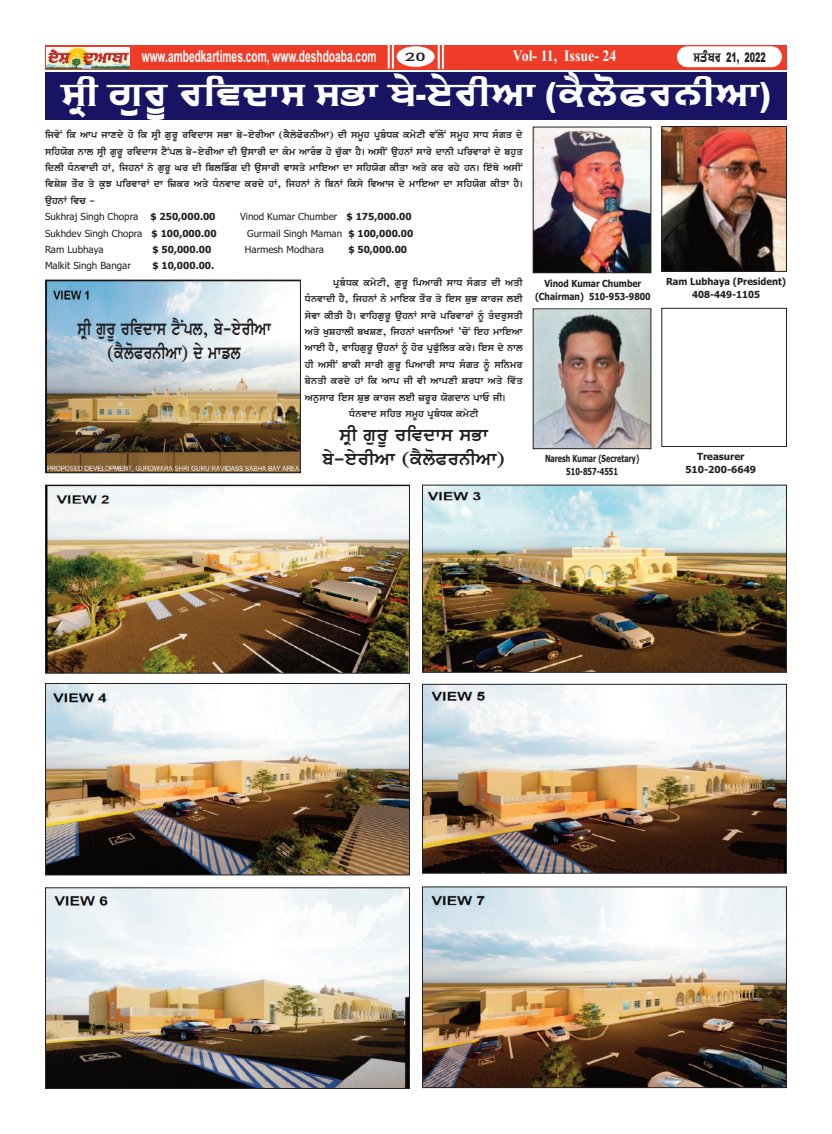
<style>
.page{position:relative;width:832px;height:1134px;background:#fff}
.page>*{position:absolute;margin:0;border:0;box-sizing:border-box;transform-origin:0 0}
.t1{font:34.4px "Chatrik";color:#fff;scale:.94 1}
.t2{font:700 18.9px/23.9px "Samtol";color:#231f20;text-align:center;scale:.76 1}
.t3{font:700 18.4px/24px "Samtol";color:#231f20;text-align:center}
.t4{font:700 16.6px "Arial";color:#fff;scale:.62 1}
.t5{font:700 16px "Times New Roman";color:#fff;scale:.87 1}
.t6{font:13.9px "Chatrik";color:#231f20;scale:.6 1}
.t7{font:700 13px "Samtol";color:#231f20;scale:1.43 1}
.t8{font:700 9.8px/16.4px "Samtol";color:#231f20}
.t9{font:9.8px "Tahoma";color:#231f20}
.t10{font:700 9.8px/13px "Tahoma";color:#231f20;text-align:center}
.t11{font:700 9.8px/13px "Tahoma";color:#231f20;text-align:center;scale:.87 1}
.t12{font:700 9.8px/13px "Tahoma";color:#231f20;text-align:center;scale:.73 1}
.t13{font:700 9.8px/13px "Tahoma";color:#231f20;text-align:center;scale:.96 1}
.s1{font-weight:700}
</style>
<div class="page">
<div style="left:45px;top:45px;width:742px;height:25px;background:#ef3c28"></div>
<img style="left:47px;top:47px;width:83px;height:22px">
<hr style="left:388px;top:45px;width:2px;height:23px;background:#fff">
<hr style="left:392px;top:45px;width:2px;height:23px;background:#fff">
<hr style="left:438px;top:45px;width:2px;height:24px;background:#fff">
<hr style="left:442px;top:45px;width:2px;height:24px;background:#fff">
<div style="left:396px;top:46px;width:38px;height:21px;background:#fff;border-radius:50%"></div>
<div style="left:677px;top:46px;width:105px;height:21px;background:#fff;border-radius:10px"></div>
<img style="left:47px;top:487px;width:361px;height:185px">
<div style="left:45px;top:485px;width:365px;height:189px;border:1px solid #231f20"></div>
<img style="left:424px;top:487px;width:361px;height:184px">
<div style="left:422px;top:485px;width:365px;height:188px;border:1px solid #231f20"></div>
<img style="left:47px;top:282px;width:252px;height:189px">
<div style="left:45px;top:280px;width:256px;height:193px;border:1px solid #231f20"></div>
<img style="left:534px;top:129px;width:115px;height:142px">
<div style="left:532px;top:127px;width:119px;height:146px;border:1px solid #231f20"></div>
<img style="left:663px;top:128px;width:122px;height:142px">
<div style="left:661px;top:126px;width:126px;height:146px;border:1px solid #231f20"></div>
<img style="left:534px;top:310px;width:115px;height:137px">
<div style="left:661px;top:308px;width:126px;height:139px;border:1px solid #231f20"></div>
<img style="left:47px;top:685px;width:361px;height:188px">
<div style="left:45px;top:683px;width:365px;height:192px;border:1px solid #231f20"></div>
<img style="left:424px;top:686px;width:361px;height:186px">
<div style="left:422px;top:684px;width:365px;height:190px;border:1px solid #231f20"></div>
<img style="left:47px;top:889px;width:361px;height:198px">
<div style="left:45px;top:887px;width:365px;height:202px;border:1px solid #231f20"></div>
<img style="left:424px;top:888px;width:361px;height:198px">
<div style="left:422px;top:886px;width:365px;height:202px;border:1px solid #231f20"></div>
<div style="left:45px;top:72px;width:742px;height:48px;background:#191364"></div>
<h3 class="t4" style="left:142px;top:47px;width:380px">www.ambedkartimes.com, www.deshdoaba.com</h3>
<h3 class="t7" style="left:405px;top:49px;width:16px">20</h3>
<h3 class="t5" style="left:513px;top:46px;width:120px">Vol- 11, Issue- 24</h3>
<h3 class="t6" style="left:693px;top:49px;width:122px">SQMBR 21, 2022</h3>
<h1 class="t1" style="left:61px;top:74px;width:757px">SRI GURURIVDFS SBF BY-EYRIAF (KYLOPRNIAF)</h1>
<p class="t8" style="left:45px;top:127px;width:484px">IJVYN IK AFP JFXDYHOIK SRI GURURIVDFS SBF BY-EYRIAF (KYLYPORNIAF) DI SMUH PRBMDK KMYTI VWLON SMUH SFD SMGQ DY SIHXOG NFL SRI GURURIVDFS TYNPL BY-EYRIAF DI AUSFRI DF KMM AFRMB HOCUWKF HY. ASIN AUHNF SFRYDFNI PIRVFRF DYBHUQ IDLI DMNVFDI HF, IJHNF NYGURUGR DI IBLIZMG DI AUSFRI VFSQYMFIEAF DF SIHXOG KIQF AQYKR RHYHN. IEWQYASIN IVÈYÈ QOR QYKUJ PIRVFRF DF IËKR AQYDMNVFD KRDYHF, IJHNF NYIBNF IKSYIVAFJ DYMFIEAF DF SIHXOG KIQF HY.<br>AUHNF IVC -</p>
<p class="t9" style="left:45px;top:211px;width:95px">Sukhraj Singh Chopra</p>
<p class="t10" style="left:150px;top:210px;width:67px">$ 250,000.00</p>
<p class="t9" style="left:240px;top:211px;width:173px">Vinod Kumar Chumber <span class="s1">$ 175,000.00</span></p>
<p class="t9" style="left:45px;top:227px;width:173px">Sukhdev Singh Chopra <span class="s1">$ 100,000.00</span></p>
<p class="t9" style="left:247px;top:227px;width:168px">Gurmail Singh Maman <span class="s1">$ 100,000.00</span></p>
<p class="t9" style="left:45px;top:244px;width:60px">Ram Lubhaya</p>
<p class="t10" style="left:152px;top:243px;width:60px">$ 50,000.00</p>
<p class="t9" style="left:245px;top:244px;width:80px">Harmesh Modhara</p>
<p class="t10" style="left:348px;top:243px;width:60px">$ 50,000.00</p>
<p class="t9" style="left:45px;top:260px;width:87px">Malkit Singh Bangar</p>
<p class="t10" style="left:152px;top:260px;width:63px">$ 10,000.00.</p>
<p class="t8" style="left:333px;top:274px;width:191px">PRBMDK KMYTI, GURUIPAFRI SFD SMGQ DI AQI</p>
<p class="t8" style="left:305px;top:291px;width:219px">DMNVFDI HY, IJHNF NYMFIEK QOR QYIES ÈUB KFRJ LEI</p>
<p class="t8" style="left:305px;top:307px;width:219px">SYVF KIQI HY. VFIHGURUAUHNF SFRYPIRVFRF Ƒ QMDRUSQI</p>
<p class="t8" style="left:305px;top:323px;width:219px">AQYKUÈHFLI BKÈX, IJHNF KJFINAF `CON IEH MFIEAF</p>
<p class="t8" style="left:305px;top:340px;width:219px">AFEI HY, VFIHGURUAUHNF Ƒ HOR PRPUWILQ KRY. IES DYNFL</p>
<p class="t8" style="left:305px;top:356px;width:219px">HI ASIN BFKI SFRI GURUIPAFRI SFD SMGQ Ƒ SINMR</p>
<p class="t8" style="left:305px;top:373px;width:219px">BYNQI KRDYHF IK AFP JI VI AFPXI ÈRDF AQYIVWQ</p>
<p class="t8" style="left:305px;top:389px;width:202px">ANUSFR IES ÈUB KFRJ LEI ËRUR XOGDFN PFE JI.</p>
<p class="t8" style="left:349px;top:405px;width:131px">DMNVFD SIHQ SMUH PRBMDK KMYTI</p>
<h3 class="t3" style="left:322px;top:423px;width:184px">SRI GURURIVDFS SBF<br>BY-EYRIAF (KYLOPRNIAF)</h3>
<h2 class="t2" style="left:77px;top:317px;width:256px">SRI GURU RIVDFS TYNPL, BY-EYRIAF (KYLOPRNIAF) DY MFZL</h2>
<p class="t11" style="left:535px;top:277px;width:134px">Vinod Kumar Chumber (Chairman) 510-953-9800</p>
<p class="t13" style="left:666px;top:275px;width:127px">Ram Lubhaya (President)<br>408-449-1105</p>
<p class="t12" style="left:545px;top:452px;width:130px">Naresh Kumar (Secretary)<br>510-857-4551</p>
<p class="t10" style="left:685px;top:450px;width:72px">Treasurer<br>510-200-6649</p>
</div>
